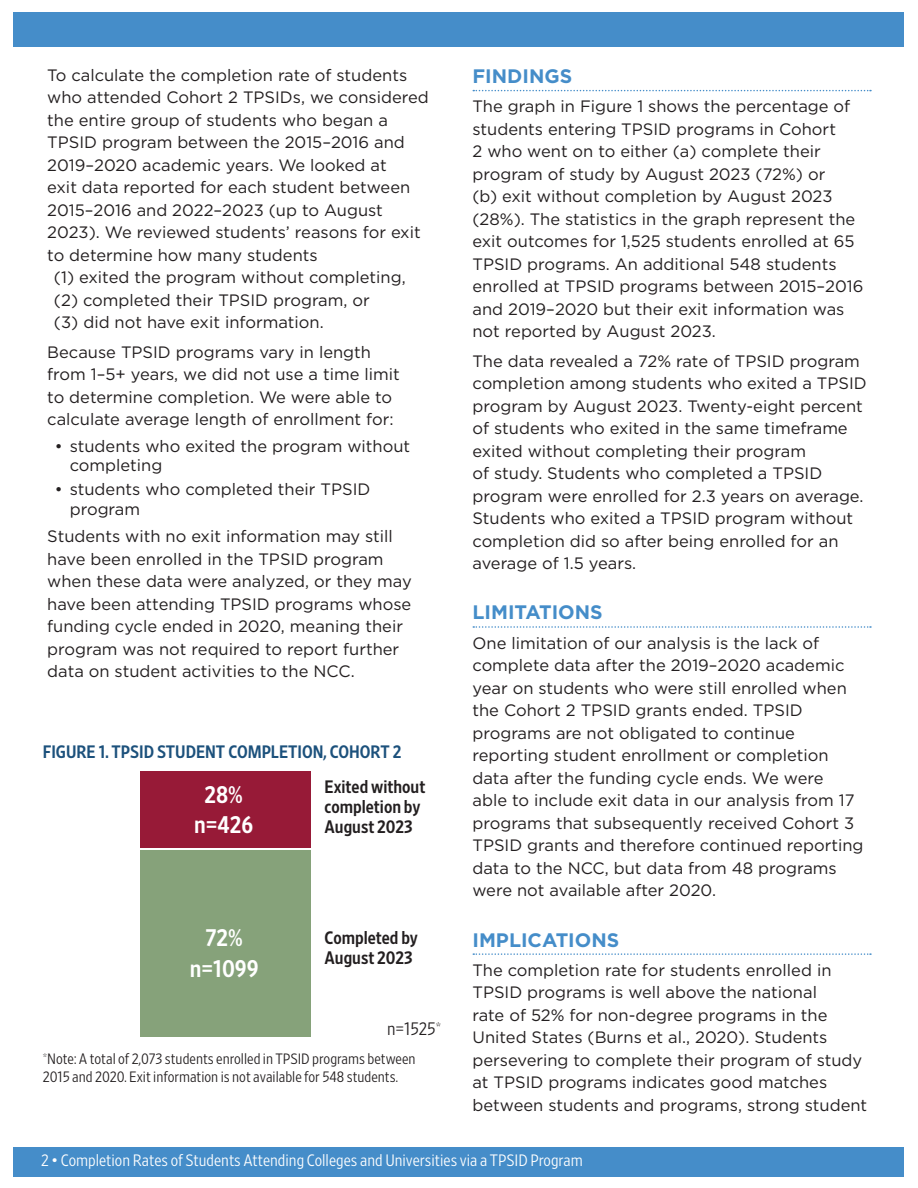
<style>
.page{position:relative;width:918px;height:1188px;background:#fff}
.page>*{position:absolute;margin:0;border:0;box-sizing:border-box;transform-origin:0 0}
.t1{font:24px "Retina Narrow Med";color:#fff}
.t2{font:700 19.5px "Gotham";color:#458dc9}
.t3{font:18px/19.8px "Retina Narrow Med";color:#231f20}
.t4{font:18px "Retina Narrow Med";color:#1c517c}
.t5{font:300 18px "Retina Narrow";color:#231f20}
.t6{font:16.5px/22.5px "Gotham";color:#231f20}
.t7{font:300 16.5px "Retina Narrow";color:#fff}
.t8{font:300 15px/18px "Retina Narrow";color:#231f20}
</style>
<div class="page">
<div style="left:14px;top:13px;width:904px;height:34px;background:#458dc9"></div>
<div style="left:13px;top:1147px;width:905px;height:29px;background:#458dc9"></div>
<div style="left:905px;top:1142px;width:13px;height:41px;background:#fff"></div>
<div style="left:905px;top:8px;width:13px;height:41px;background:#fff"></div>
<svg style="left:473px;top:90px;width:398px;height:1px"></svg>
<svg style="left:473px;top:626px;width:398px;height:2px"></svg>
<svg style="left:473px;top:953px;width:398px;height:2px"></svg>
<div style="left:140px;top:850px;width:171px;height:187px;background:#86a27a"></div>
<div style="left:140px;top:771px;width:171px;height:77px;background:#971a37"></div>
<p class="t6" style="left:47px;top:63px;width:383px">To calculate the completion rate of students who attended Cohort 2 TPSIDs, we considered the entire group of students who began a TPSID program between the 2015–2016 and 2019–2020 academic years. We looked at<br>exit data reported for each student between 2015–2016 and 2022–2023 (up to August 2023). We reviewed students’ reasons for exit to determine how many students</p>
<p class="t6" style="left:54px;top:266px;width:353px">(1) exited the program without completing,</p>
<p class="t6" style="left:54px;top:288px;width:317px">(2) completed their TPSID program, or</p>
<p class="t6" style="left:54px;top:311px;width:271px">(3) did not have exit information.</p>
<p class="t6" style="left:47px;top:340px;width:354px">Because TPSID programs vary in length from 1–5+ years, we did not use a time limit to determine completion. We were able to calculate average length of enrollment for:</p>
<p class="t6" style="left:70px;top:435px;width:342px;line-height:19.8px;text-indent:-15px">• students who exited the program without completing</p>
<p class="t6" style="left:70px;top:479px;width:302px;line-height:19.8px;text-indent:-15px">• students who completed their TPSID program</p>
<p class="t6" style="left:47px;top:525px;width:366px">Students with no exit information may still have been enrolled in the TPSID program when these data were analyzed, or they may have been attending TPSID programs whose funding cycle ended in 2020, meaning their program was not required to report further data on student activities to the NCC.</p>
<p class="t4" style="left:43px;top:740px;width:360px">FIGURE 1. TPSID STUDENT COMPLETION, COHORT 2</p>
<p class="t1" style="left:205px;top:779px;width:40px">28%</p>
<p class="t1" style="left:194px;top:810px;width:61px">n=426</p>
<p class="t1" style="left:206px;top:923px;width:39px">72%</p>
<p class="t1" style="left:190px;top:953px;width:70px">n=1099</p>
<p class="t3" style="left:325px;top:777px;width:102px">Exited without completion by<br>August 2023</p>
<p class="t3" style="left:325px;top:928px;width:95px">Completed by<br>August 2023</p>
<p class="t5" style="left:387px;top:1018px;width:55px">n=1525*</p>
<p class="t8" style="left:43px;top:1050px;width:374px">*Note: A total of 2,073 students enrolled in TPSID programs between<br>2015 and 2020. Exit information is not available for 548 students.</p>
<h3 class="t2" style="left:472px;top:63px;width:101px">FINDINGS</h3>
<p class="t6" style="left:472px;top:95px;width:393px">The graph in Figure 1 shows the percentage of students entering TPSID programs in Cohort<br>2 who went on to either (a) complete their program of study by August 2023 (72%) or<br>(b) exit without completion by August 2023 (28%). The statistics in the graph represent the exit outcomes for 1,525 students enrolled at 65<br>TPSID programs. An additional 548 students enrolled at TPSID programs between 2015–2016 and 2019–2020 but their exit information was not reported by August 2023.</p>
<p class="t6" style="left:472px;top:349px;width:396px">The data revealed a 72% rate of TPSID program completion among students who exited a TPSID program by August 2023. Twenty-eight percent of students who exited in the same timeframe exited without completing their program<br>of study. Students who completed a TPSID program were enrolled for 2.3 years on average.<br>Students who exited a TPSID program without completion did so after being enrolled for an average of 1.5 years.</p>
<h3 class="t2" style="left:472px;top:600px;width:132px">LIMITATIONS</h3>
<p class="t6" style="left:472px;top:631px;width:392px">One limitation of our analysis is the lack of complete data after the 2019–2020 academic year on students who were still enrolled when the Cohort 2 TPSID grants ended. TPSID programs are not obligated to continue reporting student enrollment or completion data after the funding cycle ends. We were<br>able to include exit data in our analysis from 17 programs that subsequently received Cohort 3<br>TPSID grants and therefore continued reporting data to the NCC, but data from 48 programs were not available after 2020.</p>
<h3 class="t2" style="left:472px;top:927px;width:148px">IMPLICATIONS</h3>
<p class="t6" style="left:472px;top:958px;width:396px">The completion rate for students enrolled in TPSID programs is well above the national<br>rate of 52% for non-degree programs in the United States (Burns et al., 2020). Students persevering to complete their program of study at TPSID programs indicates good matches between students and programs, strong student</p>
<p class="t7" style="left:41px;top:1150px;width:543px">2 • Completion Rates of Students Attending Colleges and Universities via a TPSID Program</p>
</div>
